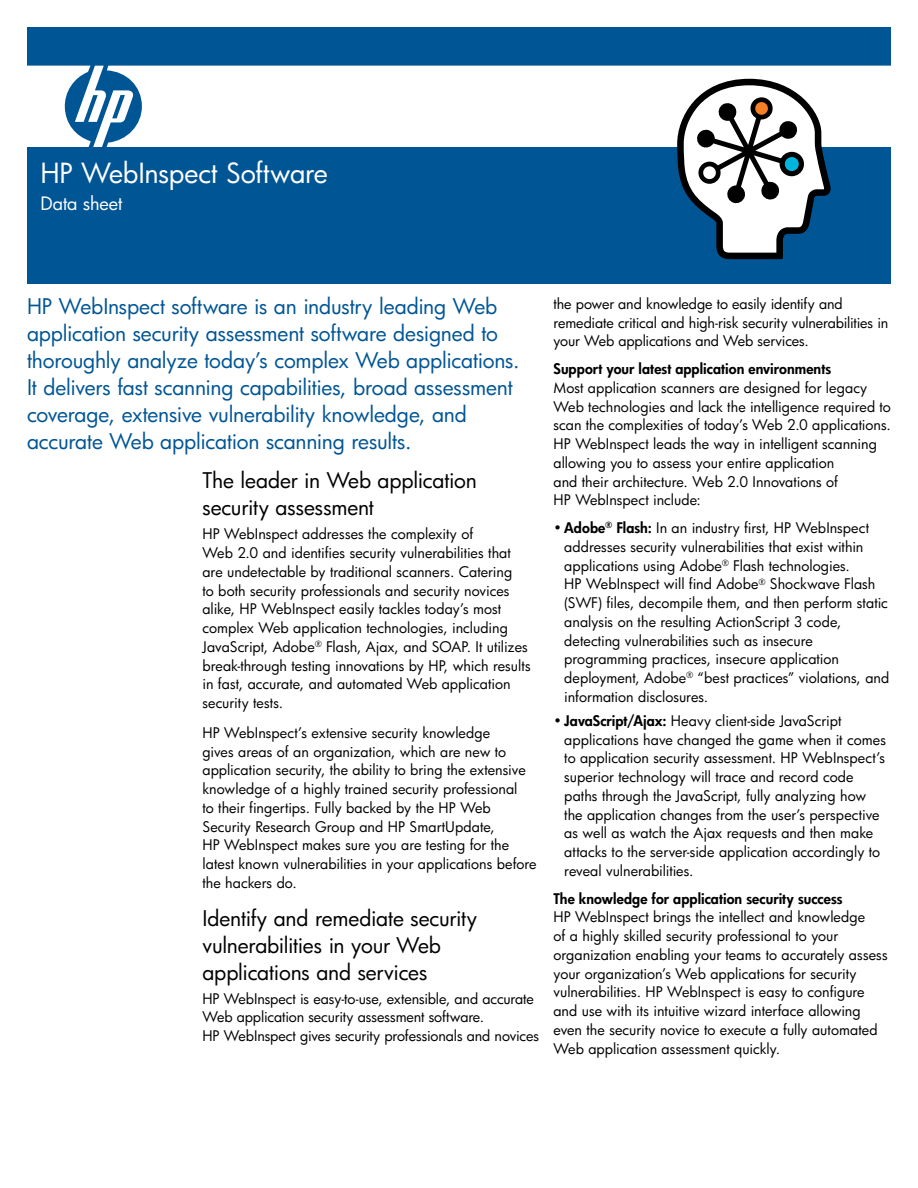
<style>
.page{position:relative;width:918px;height:1188px;background:#fff}
.page>*{position:absolute;margin:0;border:0;box-sizing:border-box;transform-origin:0 0}
.t1{font:27px "HP Futura";letter-spacing:-.01em;color:#fff}
.t2{font:21px/27px "HP Futura";letter-spacing:-.01em;color:#005595}
.t3{font:21px/27px "HP Futura";letter-spacing:-.01em;color:#000}
.t4{font:18px "HP Futura";letter-spacing:-.005em;color:#fff}
.t5{font:14.25px/18.8px "HP Futura";color:#000}
.t6{font:800 14.25px "HP Futura";letter-spacing:.005em;color:#000}
.s1{font-weight:800}
</style>
<div class="page">
<div style="left:27px;top:27px;width:864px;height:257px;background:#005595"></div>
<div style="left:27px;top:66px;width:864px;height:81px;background:#fff"></div>
<svg style="left:677px;top:79px;width:155px;height:180px"></svg>
<h1 class="t1" style="left:40px;top:154px;width:289px">HP WebInspect Software</h1>
<p class="t4" style="left:40px;top:192px;width:83px">Data sheet</p>
<p class="t2" style="left:27px;top:293px;width:494px">HP WebInspect software is an industry leading Web application security assessment software designed to thoroughly analyze today’s complex Web applications.<br>It delivers fast scanning capabilities, broad assessment coverage, extensive vulnerability knowledge, and accurate Web application scanning results.</p>
<h2 class="t3" style="left:202px;top:467px;width:276px">The leader in Web application security assessment</h2>
<p class="t5" style="left:202px;top:525px;width:330px">HP WebInspect addresses the complexity of<br>Web 2.0 and identifies security vulnerabilities that are undetectable by traditional scanners. Catering<br>to both security professionals and security novices alike, HP WebInspect easily tackles today’s most complex Web application technologies, including JavaScript, Adobe<sup>®</sup> Flash, Ajax, and SOAP. It utilizes break‑through testing innovations by HP, which results in fast, accurate, and automated Web application security tests.</p>
<p class="t5" style="left:202px;top:723px;width:336px">HP WebInspect’s extensive security knowledge<br>gives areas of an organization, which are new to application security, the ability to bring the extensive knowledge of a highly trained security professional<br>to their fingertips. Fully backed by the HP Web Security Research Group and HP SmartUpdate,<br>HP WebInspect makes sure you are testing for the latest known vulnerabilities in your applications before the hackers do.</p>
<h2 class="t3" style="left:202px;top:904px;width:276px">Identify and remediate security vulnerabilities in your Web applications and services</h2>
<p class="t5" style="left:202px;top:989px;width:338px">HP WebInspect is easy-to-use, extensible, and accurate<br>Web application security assessment software.<br>HP WebInspect gives security professionals and novices</p>
<p class="t5" style="left:554px;top:294px;width:336px">the power and knowledge to easily identify and remediate critical and high-risk security vulnerabilities in your Web applications and Web services.</p>
<p class="t6" style="left:554px;top:359px;width:279px">Support your latest application environments</p>
<p class="t5" style="left:554px;top:378px;width:339px">Most application scanners are designed for legacy Web technologies and lack the intelligence required to scan the complexities of today’s Web 2.0 applications.<br>HP WebInspect leads the way in intelligent scanning allowing you to assess your entire application<br>and their architecture. Web 2.0 Innovations of<br>HP WebInspect include:</p>
<p class="t5" style="left:564px;top:518px;width:327px;text-indent:-11px">• <span class="s1">Adobe</span><sup>®</sup> <span class="s1">Flash:</span> In an industry first, HP WebInspect addresses security vulnerabilities that exist within applications using Adobe<sup>®</sup> Flash technologies.<br>HP WebInspect will find Adobe<sup>®</sup> Shockwave Flash (SWF) files, decompile them, and then perform static analysis on the resulting ActionScript 3 code, detecting vulnerabilities such as insecure programming practices, insecure application deployment, Adobe<sup>®</sup> “best practices” violations, and information disclosures.</p>
<p class="t5" style="left:564px;top:711px;width:323px;text-indent:-11px">• <span class="s1">JavaScript/Ajax:</span> Heavy client-side JavaScript applications have changed the game when it comes to application security assessment. HP WebInspect’s superior technology will trace and record code paths through the JavaScript, fully analyzing how the application changes from the user’s perspective as well as watch the Ajax requests and then make attacks to the server-side application accordingly to reveal vulnerabilities.</p>
<p class="t6" style="left:553px;top:889px;width:291px">The knowledge for application security success</p>
<p class="t5" style="left:553px;top:908px;width:336px">HP WebInspect brings the intellect and knowledge<br>of a highly skilled security professional to your organization enabling your teams to accurately assess your organization’s Web applications for security vulnerabilities. HP WebInspect is easy to configure and use with its intuitive wizard interface allowing even the security novice to execute a fully automated Web application assessment quickly.</p>
</div>
